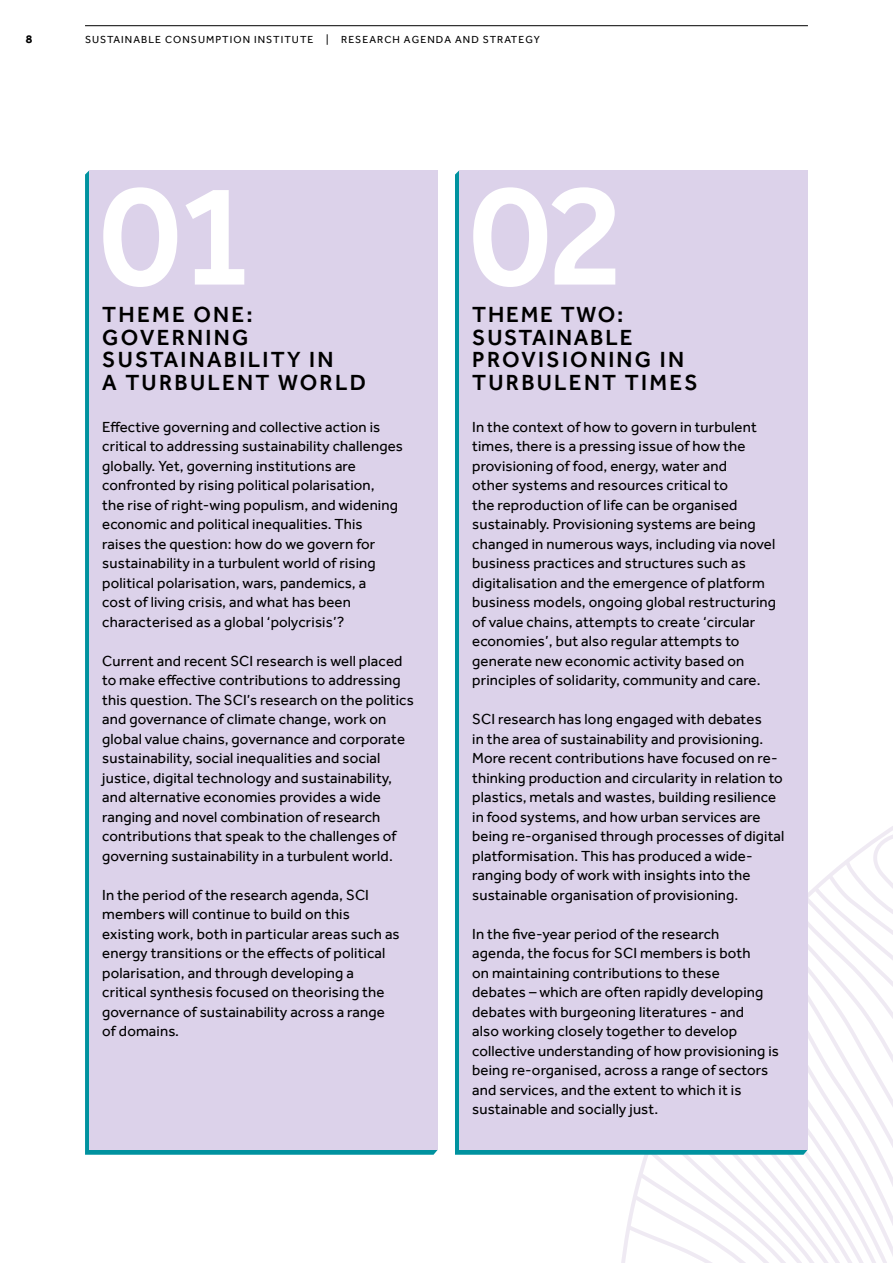
<style>
.page{position:relative;width:893px;height:1263px;background:#fff}
.page>*{position:absolute;margin:0;border:0;box-sizing:border-box;transform-origin:0 0}
.t1{font:500 150px "Effra";color:#fff}
.t2{font:500 22.5px/22.5px "Effra";letter-spacing:.1em;color:#000}
.t3{font:15px/19.5px "Effra";letter-spacing:.01em;color:#000}
.t4{font:700 12px "Effra";color:#000}
.t5{font:10.5px "Effra";letter-spacing:.1em;color:#000}
</style>
<div class="page">
<svg style="left:621px;top:826px;width:272px;height:437px"></svg>
<div style="left:89px;top:170px;width:349px;height:979px;background:#dcd2ea"></div>
<div style="left:459px;top:170px;width:349px;height:979px;background:#dcd2ea"></div>
<hr style="left:85px;top:25px;width:723px;height:1px;background:#000">
<p class="t4" style="left:26px;top:32px;width:8px">8</p>
<p class="t5" style="left:85px;top:34px;width:456px">SUSTAINABLE CONSUMPTION INSTITUTE | RESEARCH AGENDA AND STRATEGY</p>
<p class="t1" style="left:99px;top:145px;width:159px">01</p>
<p class="t2" style="left:102px;top:303px;width:265px">THEME ONE:<br>GOVERNING<br>SUSTAINABILITY IN<br>A TURBULENT WORLD</p>
<p class="t3" style="left:102px;top:417px;width:302px">Effective governing and collective action is critical to addressing sustainability challenges globally. Yet, governing institutions are confronted by rising political polarisation,<br>the rise of right-wing populism, and widening economic and political inequalities. This raises the question: how do we govern for sustainability in a turbulent world of rising political polarisation, wars, pandemics, a<br>cost of living crisis, and what has been characterised as a global ‘polycrisis’?</p>
<p class="t3" style="left:102px;top:651px;width:313px">Current and recent SCI research is well placed to make effective contributions to addressing this question. The SCI’s research on the politics and governance of climate change, work on global value chains, governance and corporate sustainability, social inequalities and social justice, digital technology and sustainability, and alternative economies provides a wide ranging and novel combination of research contributions that speak to the challenges of governing sustainability in a turbulent world.</p>
<p class="t3" style="left:102px;top:885px;width:299px">In the period of the research agenda, SCI members will continue to build on this existing work, both in particular areas such as energy transitions or the effects of political polarisation, and through developing a critical synthesis focused on theorising the governance of sustainability across a range of domains.</p>
<p class="t1" style="left:469px;top:145px;width:159px">02</p>
<p class="t2" style="left:472px;top:303px;width:227px">THEME TWO:<br>SUSTAINABLE<br>PROVISIONING IN<br>TURBULENT TIMES</p>
<p class="t3" style="left:472px;top:417px;width:305px">In the context of how to govern in turbulent times, there is a pressing issue of how the provisioning of food, energy, water and<br>other systems and resources critical to<br>the reproduction of life can be organised sustainably. Provisioning systems are being changed in numerous ways, including via novel business practices and structures such as digitalisation and the emergence of platform business models, ongoing global restructuring of value chains, attempts to create ‘circular economies’, but also regular attempts to generate new economic activity based on principles of solidarity, community and care.</p>
<p class="t3" style="left:472px;top:709px;width:314px">SCI research has long engaged with debates<br>in the area of sustainability and provisioning.<br>More recent contributions have focused on re&shy;thinking production and circularity in relation to plastics, metals and wastes, building resilience in food systems, and how urban services are being re-organised through processes of digital platformisation. This has produced a wide&shy;ranging body of work with insights into the sustainable organisation of provisioning.</p>
<p class="t3" style="left:472px;top:924px;width:308px">In the five-year period of the research<br>agenda, the focus for SCI members is both<br>on maintaining contributions to these<br>debates – which are often rapidly developing debates with burgeoning literatures - and<br>also working closely together to develop collective understanding of how provisioning is being re-organised, across a range of sectors and services, and the extent to which it is sustainable and socially just.</p>
</div>
